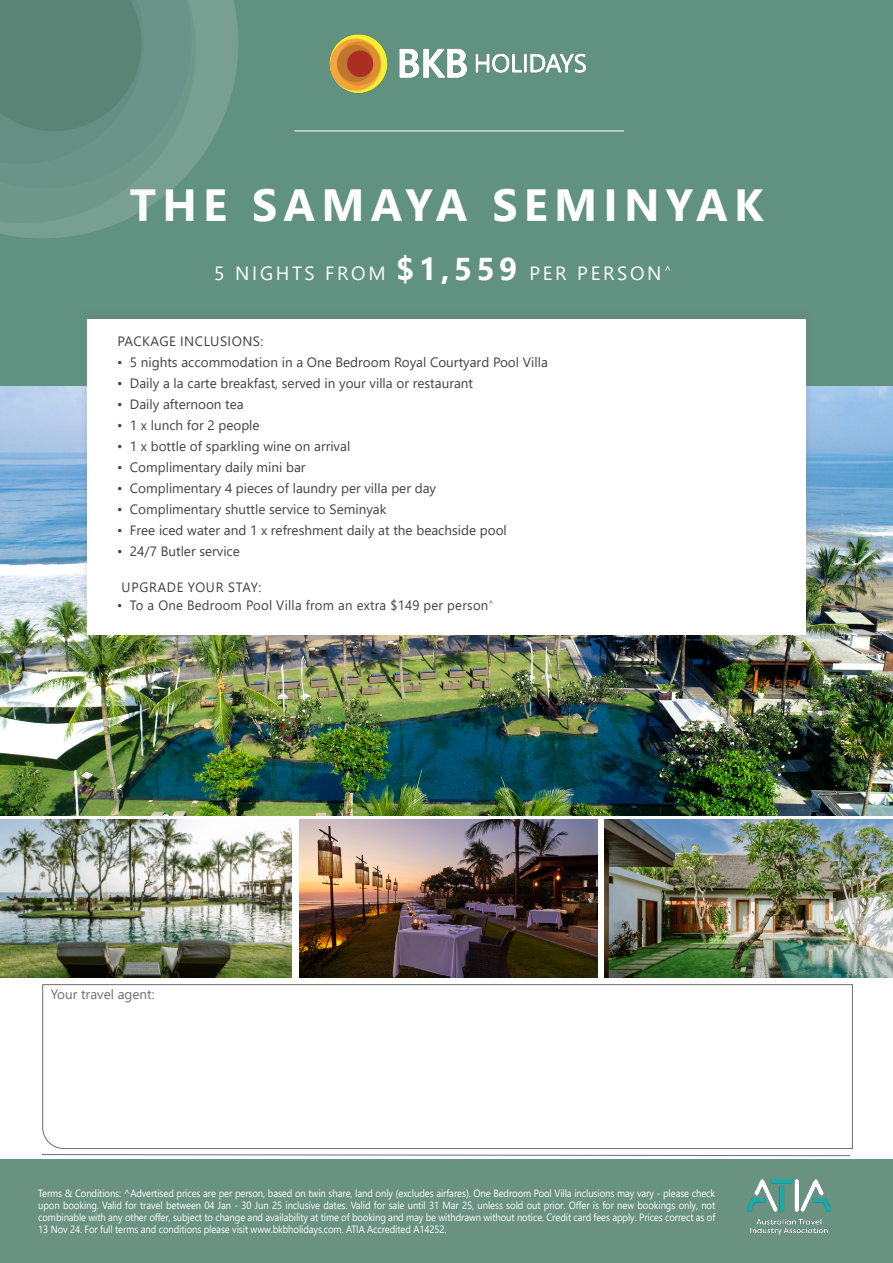
<style>
.page{position:relative;width:893px;height:1263px;background:#fff}
.page>*{position:absolute;margin:0;border:0;box-sizing:border-box;transform-origin:0 0}
.t1{font:700 48px "Segoe UI";color:#fff}
.t2{font:700 45px "Segoe UI";letter-spacing:.14em;color:#fff}
.t3{font:19.2px "Segoe UI";letter-spacing:.14em;color:#fff}
.t4{font:13.5px "Segoe UI";color:#414042}
.t5{font:13.5px "Segoe UI";letter-spacing:.02em;color:#414042}
.t6{font:13.5px "Segoe UI";letter-spacing:.035em;color:#414042}
.t7{font:13.5px "Segoe UI";color:#6d6e71}
.t8{font:13.5px "Segoe UI";letter-spacing:.055em;color:#414042}
.t9{font:10.5px/12px "Segoe UI";letter-spacing:-.01em;color:#fff;text-align:justify;scale:.9 1}
.s1{font-weight:700;font-size:31.5px}
</style>
<div class="page">
<div style="left:0;top:1159px;width:893px;height:104px;background:#699281"></div>
<img style="left:0;top:386px;width:893px;height:429px">
<svg style="left:42px;top:1154px;width:809px;height:2px"></svg>
<img style="left:0;top:820px;width:292px;height:158px">
<img style="left:299px;top:820px;width:298px;height:158px">
<img style="left:605px;top:820px;width:288px;height:158px">
<div style="left:0;top:0;width:893px;height:386px;background:#619181"></div>
<hr style="left:294px;top:131px;width:330px;height:1px;background:#fff">
<img style="left:329px;top:34px;width:257px;height:60px">
<svg style="left:220px;top:0;width:18px;height:124px;fill:#779f92"></svg>
<svg style="left:0;top:0;width:220px;height:238px;fill:#6f978a"></svg>
<svg style="left:0;top:0;width:213px;height:210px"></svg>
<svg style="left:42px;top:984px;width:811px;height:165px"></svg>
<img style="left:747px;top:1180px;width:83px;height:54px">
<div style="left:79px;top:307px;width:735px;height:332px;background:#6d6e71;opacity:.25"></div>
<div style="left:87px;top:319px;width:719px;height:316px;background:#fff"></div>
<h2 class="t2" style="left:47px;top:163px;width:718px"><sup>STAY</sup>THE SAMAYA SEMINYAK</h2>
<h1 class="t1" style="left:167px;top:146px;width:188px">&amp; SWIM</h1>
<h3 class="t3" style="left:214px;top:255px;width:459px">5 NIGHTS FROM <span class="s1">$1,559</span> PER PERSON<sup>^</sup></h3>
<p class="t6" style="left:117px;top:329px;width:147px">PACKAGE INCLUSIONS:</p>
<p class="t4" style="left:117px;top:350px;width:432px">• 5 nights accommodation in a One Bedroom Royal Courtyard Pool Villa</p>
<p class="t4" style="left:117px;top:371px;width:357px">• Daily a la carte breakfast, served in your villa or restaurant</p>
<p class="t4" style="left:117px;top:392px;width:128px">• Daily afternoon tea</p>
<p class="t4" style="left:117px;top:413px;width:144px">• 1 x lunch for 2 people</p>
<p class="t4" style="left:117px;top:434px;width:235px">• 1 x bottle of sparkling wine on arrival</p>
<p class="t4" style="left:117px;top:455px;width:190px">• Complimentary daily mini bar</p>
<p class="t4" style="left:117px;top:476px;width:320px">• Complimentary 4 pieces of laundry per villa per day</p>
<p class="t4" style="left:117px;top:497px;width:271px">• Complimentary shuttle service to Seminyak</p>
<p class="t4" style="left:117px;top:518px;width:391px">• Free iced water and 1 x refreshment daily at the beachside pool</p>
<p class="t4" style="left:117px;top:539px;width:124px">• 24/7 Butler service</p>
<p class="t8" style="left:122px;top:575px;width:141px">UPGRADE YOUR STAY:</p>
<p class="t5" style="left:117px;top:593px;width:378px">• To a One Bedroom Pool Villa from an extra $149 per person<sup>^</sup></p>
<p class="t7" style="left:51px;top:981px;width:105px">Your travel agent:</p>
<p class="t9" style="left:38px;top:1186px;width:754px">Terms &amp; Conditions: ^Advertised prices are per person, based on twin share, land only (excludes airfares). One Bedroom Pool Villa inclusions may vary - please check upon booking. Valid for travel between 04 Jan - 30 Jun 25 inclusive dates. Valid for sale until 31 Mar 25, unless sold out prior. Offer is for new bookings only, not combinable with any other offer, subject to change and availability at time of booking and may be withdrawn without notice. Credit card fees apply. Prices correct as of 13 Nov 24. For full terms and conditions please visit www.bkbholidays.com. ATIA Accredited A14252.</p>
</div>
